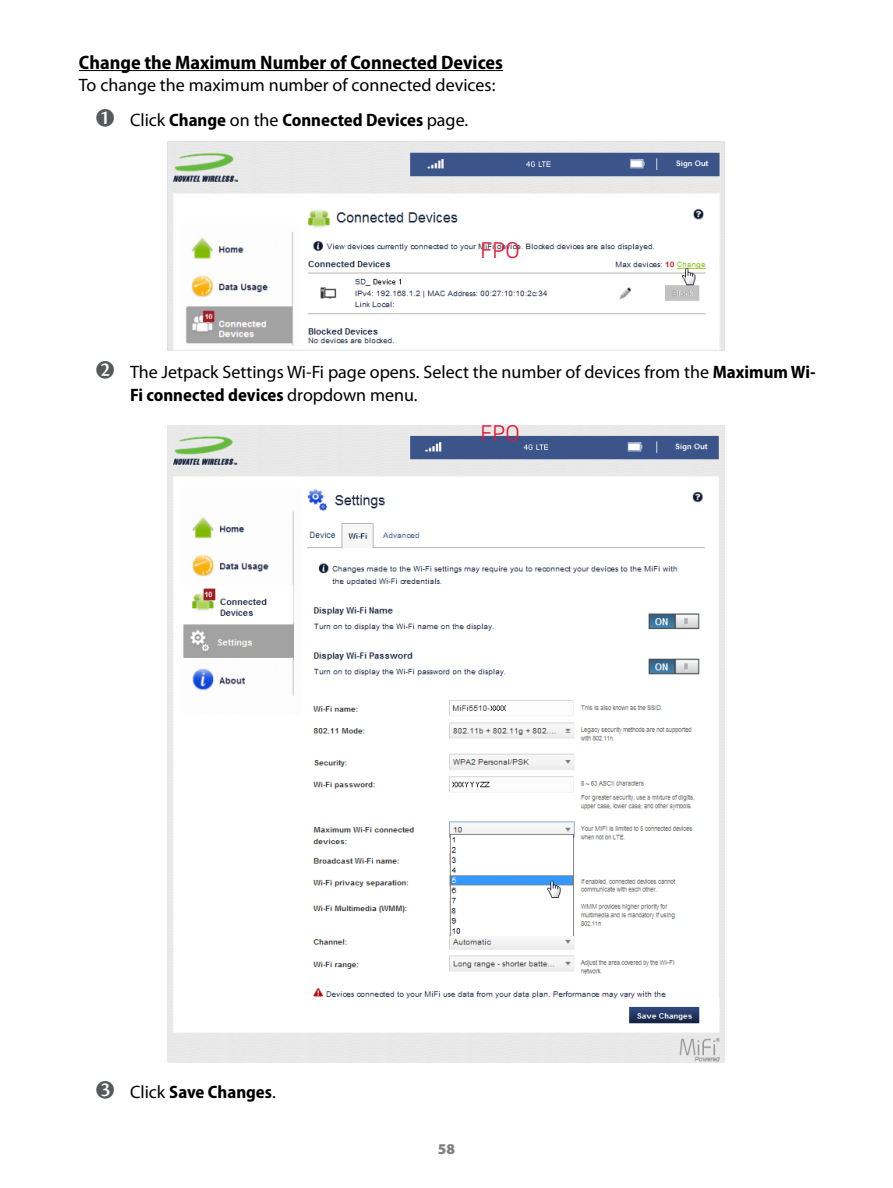
<style>
.page{position:relative;width:893px;height:1188px;background:#fff}
.page>*{position:absolute;margin:0;border:0;box-sizing:border-box;transform-origin:0 0}
.t1{font:21px "Apex Sans";letter-spacing:-.01em;color:#e31837}
.t2{font:700 semi-condensed 19.5px "Myriad Pro";color:#000}
.t3{font:18px/35.2px "Myriad Pro";color:#000;text-align:center}
.t4{font:700 semi-condensed 18px "Myriad Pro";color:#000}
.t5{font:900 15px "Myriad Pro";color:#808080}
.s1{color:#58595b}
.s2{font-weight:700;font-stretch:semi-condensed}
.s3{font-weight:400;font-stretch:normal}
</style>
<div class="page">
<hr style="left:79px;top:70px;width:424px;height:1px;background:#000">
<img style="left:169px;top:143px;width:554px;height:206px">
<div style="left:167px;top:141px;width:558px;height:210px;border:1px solid #e0e1e2"></div>
<img style="left:167px;top:425px;width:557px;height:637px">
<p class="t2" style="left:79px;top:51px;width:426px">Change the Maximum Number of Connected Devices</p>
<p class="t3" style="left:79px;top:67px;width:418px">To change the maximum number of connected devices:<br><span class="s1">➊</span> Click <span class="s2">Change</span> on the <span class="s2">Connected Devices</span> page.</p>
<p class="t1" style="left:480px;top:233px;width:41px">FPO</p>
<p class="t3" style="left:130px;top:361px;width:687px;line-height:22.5px;text-align:left;text-indent:-34px"><span class="s1">➋</span> The Jetpack Settings Wi-Fi page opens. Select the number of devices from the <span class="s2">Maximum Wi-<br>Fi connected devices</span> dropdown menu.</p>
<p class="t1" style="left:480px;top:416px;width:41px">FPO</p>
<p class="t4" style="left:96px;top:1081px;width:181px"><span class="s1">➌</span> <span class="s3">Click</span> Save Changes<span class="s3">.</span></p>
<p class="t5" style="left:438px;top:1140px;width:19px">58</p>
</div>
